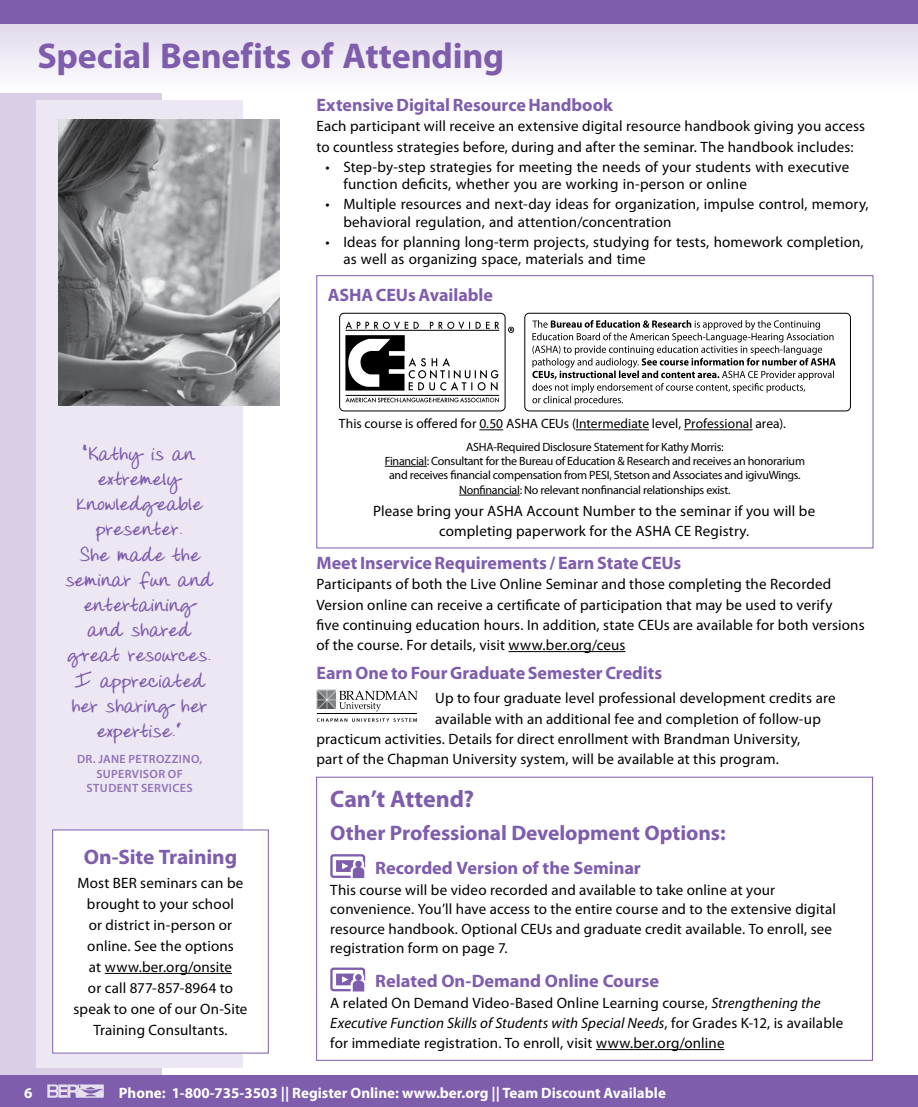
<style>
.page{position:relative;width:918px;height:1107px;background:#fff}
.page>*{position:absolute;margin:0;border:0;box-sizing:border-box;transform-origin:0 0}
.t1{font:700 36px "Myriad Pro";letter-spacing:-.005em;color:#7f5dad}
.t2{font:700 24px "Myriad Pro";letter-spacing:-.005em;color:#7f5dad}
.t3{font:700 21px/25.2px "Donnys Hand";letter-spacing:.005em;color:#7f5dad;text-align:center}
.t4{font:700 21px "Myriad Pro";letter-spacing:-.005em;color:#7f5dad}
.t5{font:700 18px "Myriad Pro";letter-spacing:-.005em;color:#7f5dad}
.t6{font:15px/21px "Myriad Pro";letter-spacing:.01em;color:#000}
.t7{font:700 15px "Myriad Pro";color:#fff}
.t8{font:13.5px "Myriad Pro";color:#000}
.t9{font:12px/14.4px "Myriad Pro";letter-spacing:-.02em;color:#000;text-align:center}
.t10{font:600 12px/14.4px "Myriad Pro";letter-spacing:.03em;color:#9173b8;text-align:center}
.s1{font-style:italic}
</style>
<div class="page">
<div style="left:0;top:0;width:162px;height:1107px;background:#d9cee6"></div>
<div style="left:0;top:1076px;width:918px;height:31px;background:#7f5dad"></div>
<svg style="left:47px;top:1084px;width:57px;height:14px"></svg>
<svg style="left:0;top:24px;width:918px;height:68px"></svg>
<div style="left:0;top:0;width:918px;height:24px;background:#7f5dad"></div>
<div style="left:36px;top:101px;width:207px;height:967px;background:#ece7f3"></div>
<div style="left:53px;top:830px;width:215px;height:223px;background:#fff"></div>
<hr style="left:105px;top:973px;width:127px;height:1px;background:#000">
<hr style="left:596px;top:1049px;width:129px;height:1px;background:#000">
<div style="left:330px;top:854px;width:35px;height:24px;border:2px solid #7f5dad;border-radius:2px"></div>
<div style="left:336px;top:860px;width:19px;height:12px;background:#7f5dad"></div>
<div style="left:353px;top:859px;width:11px;height:11px;border:1px solid #fff;border-radius:50%"></div>
<div style="left:354px;top:860px;width:9px;height:8px;background:#7f5dad;border-radius:50%"></div>
<div style="left:354px;top:859px;width:9px;height:10px;border:2px solid #fff;border-radius:50%"></div>
<svg style="left:342px;top:863px;width:24px;height:16px"></svg>
<div style="left:330px;top:968px;width:35px;height:23px;border:2px solid #7f5dad;border-radius:2px"></div>
<div style="left:336px;top:974px;width:19px;height:11px;background:#7f5dad"></div>
<div style="left:353px;top:972px;width:11px;height:11px;border:1px solid #fff;border-radius:50%"></div>
<div style="left:354px;top:973px;width:9px;height:9px;border:2px solid #fff;border-radius:50%"></div>
<svg style="left:342px;top:976px;width:24px;height:16px"></svg>
<div style="left:316px;top:777px;width:557px;height:283px;border:1px solid #7f5dad"></div>
<hr style="left:385px;top:466px;width:42px;height:1px;background:#000">
<hr style="left:459px;top:495px;width:61px;height:1px;background:#000">
<svg style="left:508px;top:327px;width:6px;height:6px"></svg>
<svg style="left:345px;top:321px;width:154px;height:70px"></svg>
<svg style="left:346px;top:397px;width:153px;height:6px"></svg>
<div style="left:339px;top:313px;width:166px;height:98px;border:1px solid #000;border-radius:4px"></div>
<hr style="left:346px;top:330px;width:153px;height:1px;background:#000">
<hr style="left:346px;top:395px;width:153px;height:1px;background:#000">
<svg style="left:532px;top:320px;width:304px;height:85px"></svg>
<div style="left:524px;top:313px;width:327px;height:98px;border:1px solid #000;border-radius:4px"></div>
<svg style="left:479px;top:429px;width:24px;height:1px"></svg>
<hr style="left:576px;top:429px;width:73px;height:1px;background:#000">
<hr style="left:684px;top:429px;width:69px;height:1px;background:#000">
<div style="left:316px;top:275px;width:557px;height:273px;border:1px solid #7f5dad"></div>
<hr style="left:508px;top:651px;width:117px;height:1px;background:#000">
<svg style="left:339px;top:691px;width:79px;height:20px"></svg>
<svg style="left:317px;top:718px;width:100px;height:4px"></svg>
<img style="left:316px;top:689px;width:19px;height:20px">
<hr style="left:317px;top:713px;width:100px;height:1px;background:#000">
<img style="left:58px;top:120px;width:222px;height:285px">
<h1 class="t1" style="left:38px;top:32px;width:468px">Special Benefits of Attending</h1>
<p class="t5" style="left:316px;top:93px;width:298px">Extensive Digital Resource Handbook</p>
<p class="t6" style="left:316px;top:116px;width:550px;line-height:20.2px">Each participant will receive an extensive digital resource handbook giving you access to countless strategies before, during and after the seminar. The handbook includes:</p>
<p class="t6" style="left:343px;top:158px;width:507px;line-height:17.2px;text-indent:-18px">• Step‑by‑step strategies for meeting the needs of your students with executive function deficits, whether you are working in-person or online</p>
<p class="t6" style="left:343px;top:196px;width:527px;line-height:17.2px;text-indent:-18px">• Multiple resources and next‑day ideas for organization, impulse control, memory, behavioral regulation, and attention/concentration</p>
<p class="t6" style="left:343px;top:233px;width:522px;line-height:17.2px;text-indent:-18px">• Ideas for planning long‑term projects, studying for tests, homework completion, as well as organizing space, materials and time</p>
<h3 class="t3" style="left:65px;top:442px;width:149px">“Kathy is an extremely knowledgeable presenter.<br>She made the seminar fun and entertaining and shared great resources.<br>I appreciated her sharing her expertise.”</h3>
<p class="t10" style="left:77px;top:752px;width:127px">DR. JANE PETROZZINO,<br>SUPERVISOR OF<br>STUDENT SERVICES</p>
<h3 class="t4" style="left:84px;top:843px;width:155px">On‑Site Training</h3>
<p class="t6" style="left:74px;top:872px;width:175px;text-align:center">Most BER seminars can be brought to your school<br>or district in-person or online. See the options<br>at www.ber.org/onsite<br>or call 877‑857‑8964 to speak to one of our On‑Site<br>Training Consultants.</p>
<p class="t5" style="left:328px;top:283px;width:167px">ASHA CEUs Available</p>
<p class="t8" style="left:339px;top:416px;width:448px">This course is offered for 0.50 ASHA CEUs (Intermediate level, Professional area).</p>
<p class="t9" style="left:385px;top:439px;width:422px">ASHA-Required Disclosure Statement for Kathy Morris:<br>Financial: Consultant for the Bureau of Education &amp; Research and receives an honorarium and receives financial compensation from PESI, Stetson and Associates and igivuWings.<br>Nonfinancial: No relevant nonfinancial relationships exist.</p>
<p class="t6" style="left:373px;top:500px;width:444px;line-height:20.2px;text-align:center">Please bring your ASHA Account Number to the seminar if you will be completing paperwork for the ASHA CE Registry.</p>
<p class="t5" style="left:316px;top:551px;width:367px">Meet Inservice Requirements / Earn State CEUs</p>
<p class="t6" style="left:316px;top:574px;width:550px;line-height:20.2px">Participants of both the Live Online Seminar and those completing the Recorded Version online can receive a certificate of participation that may be used to verify<br>five continuing education hours. In addition, state CEUs are available for both versions of the course. For details, visit www.ber.org/ceus</p>
<p class="t5" style="left:316px;top:661px;width:347px">Earn One to Four Graduate Semester Credits</p>
<p class="t6" style="left:435px;top:688px;width:402px">Up to four graduate level professional development credits are</p>
<p class="t6" style="left:435px;top:708px;width:387px">available with an additional fee and completion of follow‑up</p>
<p class="t6" style="left:316px;top:728px;width:485px">practicum activities. Details for direct enrollment with Brandman University,</p>
<p class="t6" style="left:316px;top:748px;width:464px">part of the Chapman University system, will be available at this program.</p>
<h2 class="t2" style="left:330px;top:784px;width:145px">Can’t Attend?</h2>
<h3 class="t4" style="left:330px;top:819px;width:397px">Other Professional Development Options:</h3>
<p class="t5" style="left:375px;top:856px;width:267px">Recorded Version of the Seminar</p>
<p class="t6" style="left:330px;top:880px;width:507px;line-height:19.5px">This course will be video recorded and available to take online at your convenience. You’ll have access to the entire course and to the extensive digital resource handbook. Optional CEUs and graduate credit available. To enroll, see registration form on page 7.</p>
<p class="t5" style="left:375px;top:970px;width:285px">Related On-Demand Online Course</p>
<p class="t6" style="left:330px;top:993px;width:515px;line-height:19.8px">A related On Demand Video-Based Online Learning course, <span class="s1">Strengthening the<br>Executive Function Skills of Students with Special Needs</span>, for Grades K-12, is available for immediate registration. To enroll, visit www.ber.org/online</p>
<p class="t7" style="left:24px;top:1083px;width:10px">6</p>
<p class="t7" style="left:119px;top:1083px;width:549px">Phone: 1-800-735-3503 || Register Online: www.ber.org || Team Discount Available</p>
</div>
